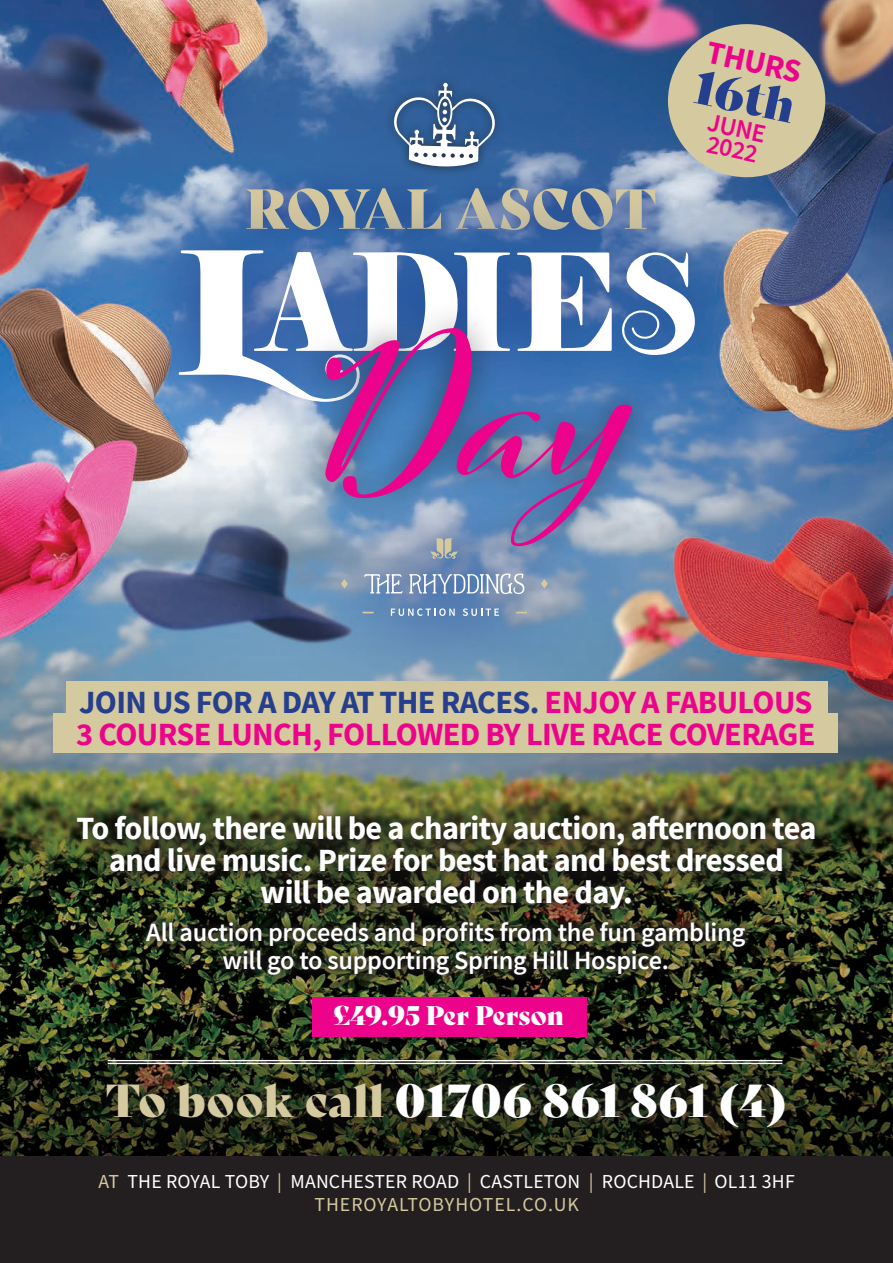
<style>
.page{position:relative;width:893px;height:1263px;background:#fff}
.page>*{position:absolute;margin:0;border:0;box-sizing:border-box;transform-origin:0 0}
.t1{font:700 201.9px "Cinque Donne";color:#ed028c}
.t2{font:54.75px "Bely Display";letter-spacing:.005em;color:#d5c99f}
.t3{font:46.35px "Bely Display";color:#253f8e}
.t4{font:45px "Bely Display";letter-spacing:.01em;color:#fff}
.t5{font:700 32.25px/32.2px "Source Sans Pro";letter-spacing:-.02em;color:#fff;text-align:center}
.t6{font:700 32.25px/32.2px "Source Sans Pro";letter-spacing:-.02em;color:#ed028c}
.t7{font:600 26.25px/28.2px "Source Sans Pro";letter-spacing:-.01em;color:#fff;text-align:center}
.t8{font:26.25px "Bely Display";color:#fff}
.t9{font:600 25.8px/21px "Source Sans Pro";color:#ed028c}
.t10{font:19.8px/23px "Source Sans Pro";letter-spacing:.01em;color:#fff;text-align:center}
.s1{color:#253f8e}
.s2{color:#d5c99f}
</style>
<div class="page">
<img style="left:0;top:0;width:893px;height:952px">
<img style="left:0;top:952px;width:893px;height:205px">
<svg style="left:78px;top:1053px;width:736px;height:101px;background:#262a1a"></svg>
<svg style="left:59px;top:796px;width:775px;height:132px;background:#3c4022"></svg>
<div style="left:0;top:1157px;width:893px;height:106px;background:#231f20"></div>
<div style="left:67px;top:681px;width:761px;height:40px;background:#d5c99f"></div>
<div style="left:53px;top:713px;width:785px;height:40px;background:#d5c99f"></div>
<img style="left:136px;top:911px;width:620px;height:75px">
<div style="left:313px;top:997px;width:274px;height:39px;background:#ed028c"></div>
<svg style="left:267px;top:466px;width:356px;height:215px;background:#6d8fb0"></svg>
<svg style="left:362px;top:612px;width:12px;height:1px"></svg>
<svg style="left:391px;top:608px;width:64px;height:8px"></svg>
<svg style="left:463px;top:608px;width:36px;height:8px"></svg>
<svg style="left:341px;top:579px;width:7px;height:9px"></svg>
<svg style="left:541px;top:579px;width:7px;height:9px"></svg>
<svg style="left:409px;top:574px;width:115px;height:20px;background:#95a9c8"></svg>
<svg style="left:364px;top:574px;width:38px;height:19px"></svg>
<svg style="left:667px;top:23px;width:159px;height:155px;background:#b8b19a"></svg>
<svg style="left:223px;top:161px;width:459px;height:23px;background:#597fb0"></svg>
<div style="left:385px;top:74px;width:119px;height:102px;background:#231f20;opacity:.75"></div>
<svg style="left:391px;top:83px;width:106px;height:84px"></svg>
<svg style="left:128px;top:184px;width:630px;height:282px;background:#6f88ae"></svg>
<svg style="left:620px;top:252px;width:75px;height:103px"></svg>
<svg style="left:517px;top:253px;width:95px;height:48px"></svg>
<svg style="left:179px;top:250px;width:331px;height:152px"></svg>
<div style="left:298px;top:301px;width:360px;height:272px;background:#231f20;opacity:.54"></div>
<h2 class="t2" style="left:245px;top:165px;width:413px">ROYAL ASCOT</h2>
<p class="t6" style="left:710px;top:36px;width:97px;rotate:12deg">THURS</p>
<p class="t9" style="left:710px;top:111px;width:61px;rotate:12deg">JUNE<br>2022</p>
<h3 class="t3" style="left:703px;top:49px;width:103px;rotate:12deg">16th</h3>
<h1 class="t1" style="left:319px;top:282px;width:314px">Day</h1>
<p class="t6" style="left:76px;top:685px;width:741px"><span class="s1">JOIN US FOR A DAY AT THE RACES.</span> ENJOY A FABULOUS<br>3 COURSE LUNCH, FOLLOWED BY LIVE RACE COVERAGE</p>
<p class="t5" style="left:77px;top:811px;width:741px">To follow, there will be a charity auction, afternoon tea and live music. Prize for best hat and best dressed<br>will be awarded on the day.</p>
<p class="t7" style="left:146px;top:918px;width:600px">All auction proceeds and profits from the fun gambling will go to supporting Spring Hill Hospice.</p>
<p class="t8" style="left:333px;top:994px;width:232px">£49.95 Per Person</p>
<h3 class="t4" style="left:106px;top:1064px;width:683px"><span class="s2">To book call</span> 01706 861 861 (4)</h3>
<p class="t10" style="left:99px;top:1170px;width:698px"><span class="s2">AT</span> THE ROYAL TOBY <span class="s2">|</span> MANCHESTER ROAD <span class="s2">|</span> CASTLETON <span class="s2">|</span> ROCHDALE <span class="s2">|</span> OL11 3HF<br><span class="s2">THEROYALTOBYHOTEL.CO.UK</span></p>
</div>
